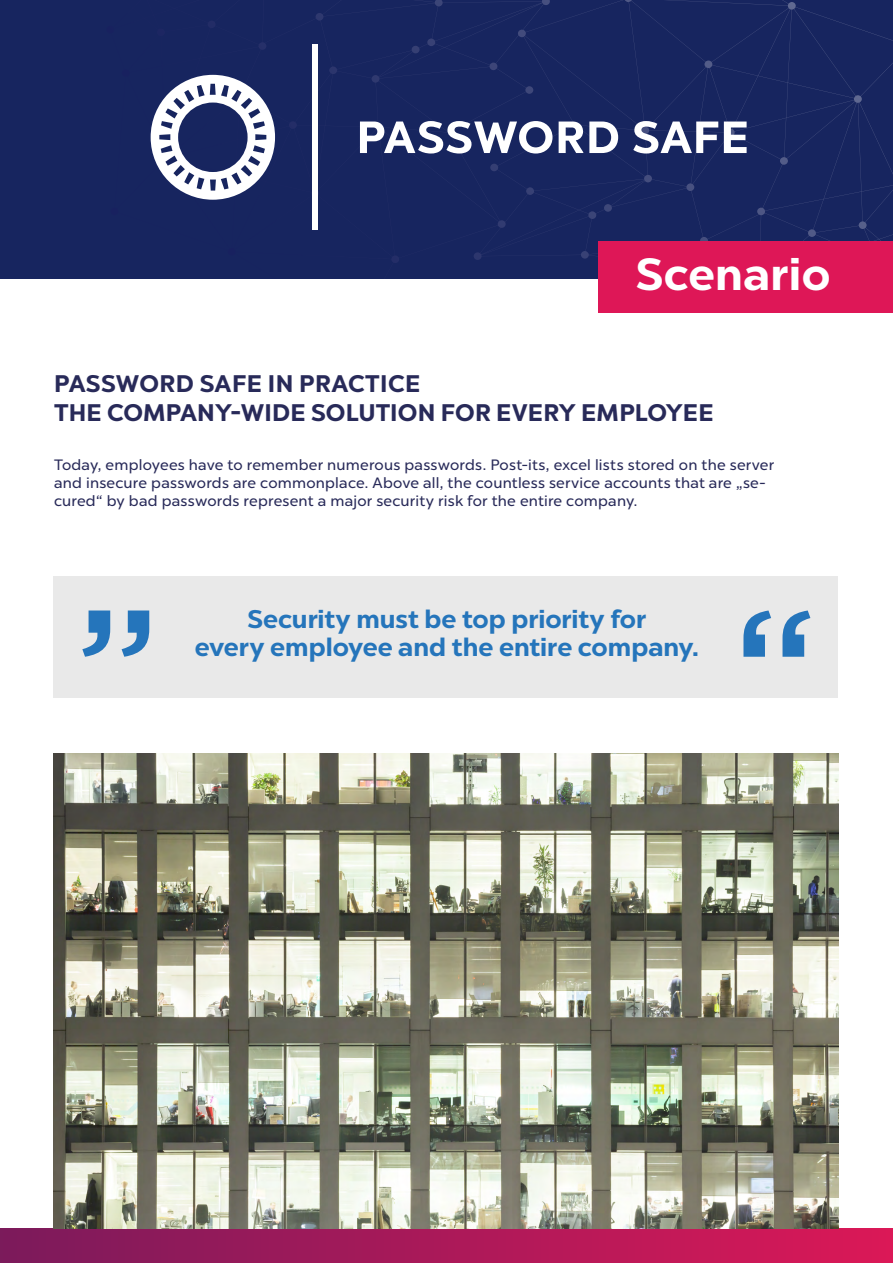
<style>
.page{position:relative;width:893px;height:1263px;background:#fff}
.page>*{position:absolute;margin:0;border:0;box-sizing:border-box;transform-origin:0 0}
.t1{font:700 45px "Chronica Pro";letter-spacing:.01em;color:#fff}
.t2{font:700 25.5px/28.5px "Chronica Pro";color:#2575bb;text-align:center}
.t3{font:700 24px/28.8px "Chronica Pro";letter-spacing:.01em;color:#282a59}
.t4{font:15px/18px "Chronica Pro";letter-spacing:.015em;color:#282a59}
</style>
<div class="page">
<div style="left:0;top:0;width:893px;height:279px;background:#17255f"></div>
<svg style="left:150px;top:0;width:743px;height:263px"></svg>
<svg style="left:151px;top:75px;width:124px;height:125px"></svg>
<svg style="left:360px;top:121px;width:192px;height:33px"></svg>
<svg style="left:559px;top:122px;width:24px;height:31px"></svg>
<svg style="left:589px;top:122px;width:29px;height:31px"></svg>
<svg style="left:633px;top:121px;width:85px;height:33px"></svg>
<svg style="left:724px;top:122px;width:23px;height:31px"></svg>
<div style="left:313px;top:44px;width:5px;height:186px;background:#fff"></div>
<div style="left:598px;top:241px;width:295px;height:72px;background:#de1757"></div>
<div style="left:53px;top:576px;width:784px;height:121px;background:#e9e9e9"></div>
<div style="left:0;top:1229px;width:893px;height:34px;background:linear-gradient(to right,#7b1a5b,#db1857)"></div>
<img style="left:53px;top:754px;width:786px;height:475px">
<svg style="left:82px;top:610px;width:67px;height:47px"></svg>
<svg style="left:743px;top:610px;width:67px;height:47px"></svg>
<h1 class="t1" style="left:636px;top:246px;width:196px">Scenario</h1>
<h3 class="t3" style="left:54px;top:369px;width:661px">PASSWORD SAFE IN PRACTICE<br>THE COMPANY-WIDE SOLUTION FOR EVERY EMPLOYEE</h3>
<p class="t4" style="left:54px;top:456px;width:722px">Today, employees have to remember numerous passwords. Post-its, excel lists stored on the server and insecure passwords are commonplace. Above all, the countless service accounts that are „se&shy;cured“ by bad passwords represent a major security risk for the entire company.</p>
<h2 class="t2" style="left:195px;top:604px;width:506px">Security must be top priority for<br>every employee and the entire company.</h2>
</div>
